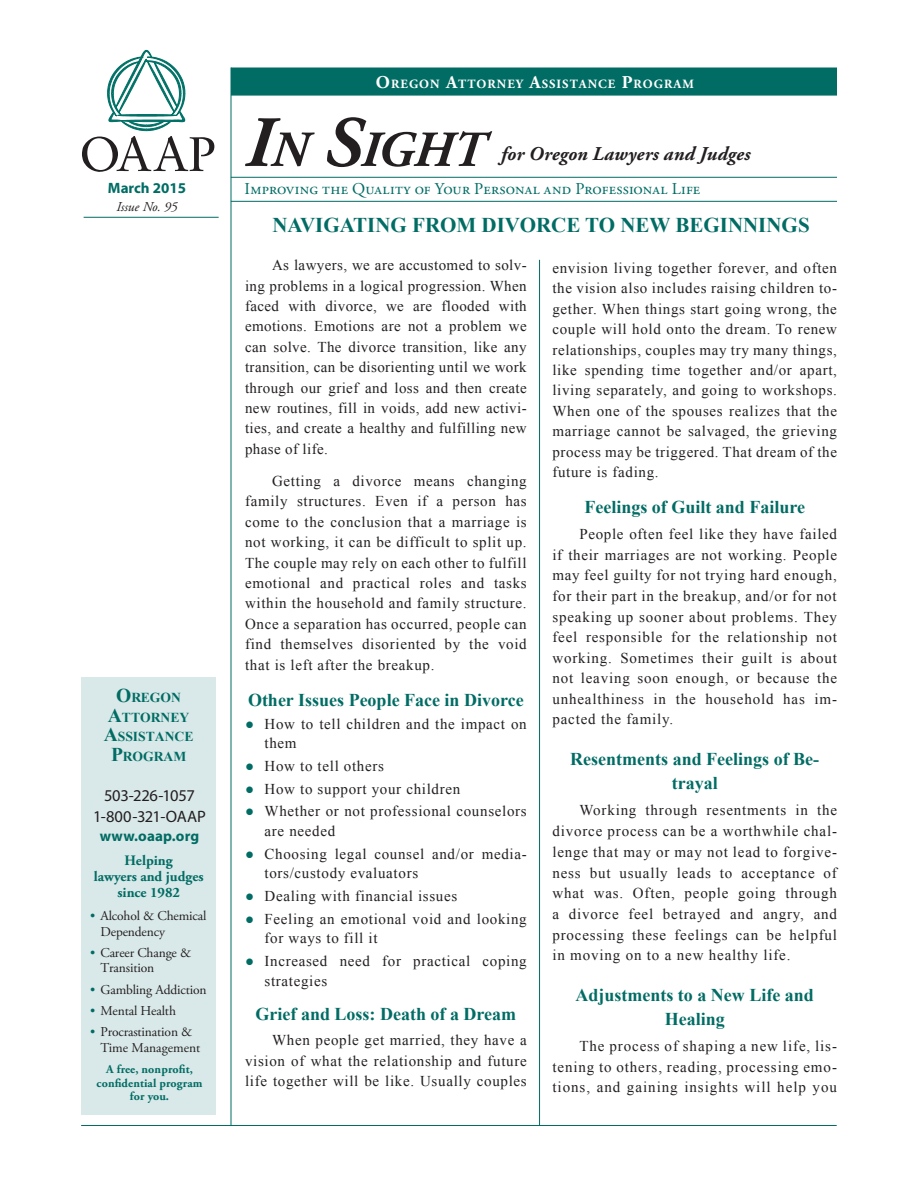
<style>
.page{position:relative;width:918px;height:1188px;background:#fff}
.page>*{position:absolute;margin:0;border:0;box-sizing:border-box;transform-origin:0 0}
.PLF_COVER_HEAD{font:italic 700 50.4px "Adobe Garamond Pro";color:#231f20}
.Story_Head_CAPS{font:700 21px "Times New Roman";color:#006c64}
.t1{font:italic 700 19.5px "Adobe Garamond Pro";letter-spacing:.01em;color:#231f20}
.Story_subhead_Green{font:700 18px/24px "Times New Roman";color:#006c64;text-align:center}
.t2{font:16.5px "Adobe Garamond Pro";letter-spacing:.015em;color:#006c64}
.BOX_headline{font:16.5px/21px "Myriad Pro";letter-spacing:-.015em;color:#231f20;text-align:center}
.Body_Text{font:15px/20.4px "Times New Roman";letter-spacing:.045em;color:#231f20;text-align:justify}
.Body_Text_Indent{font:15px/19.5px "Times New Roman";letter-spacing:.045em;color:#231f20}
.BOX_headline-2{font:700 15px "Myriad Pro";letter-spacing:.005em;color:#006c64}
.DATE{font:700 15px "Myriad Pro";color:#006c64}
.Story_subhead_Green-2{font:700 14.4px/15.9px "Adobe Garamond Pro";color:#006c64;text-align:center}
.MAST_caps_green{font:700 13.65px/19.5px "Times New Roman";color:#006c64;text-align:center}
.Mast_Bullet{font:13.5px/15.8px "Adobe Garamond Pro";letter-spacing:-.01em;color:#231f20}
.TOC_Issue_No{font:italic 13.5px "Adobe Garamond Pro";color:#231f20}
.t3{font:700 12.6px "Adobe Garamond Pro";letter-spacing:.08em;color:#fff}
.Story_subhead_Green-3{font:700 12px/13.5px "Adobe Garamond Pro";letter-spacing:.01em;color:#006c64;text-align:center}
.s1{font-size:18px}
.s2{font-size:72px}
.s3{font-size:19.5px}
.s4{color:#006c64}
</style>
<div class="page">
<div style="left:231px;top:68px;width:606px;height:28px;background:#006c64;border:2px solid #006c64"></div>
<hr style="left:231px;top:177px;width:606px;height:1px;background:#006c64">
<hr style="left:231px;top:201px;width:606px;height:1px;background:#006c64">
<hr style="left:84px;top:217px;width:135px;height:1px;background:#006c64">
<hr style="left:231px;top:68px;width:1px;height:1058px;background:#006c64">
<hr style="left:81px;top:1125px;width:756px;height:1px;background:#006c64">
<div style="left:81px;top:677px;width:135px;height:438px;background:#d9e8e8"></div>
<svg style="left:82px;top:50px;width:132px;height:122px"></svg>
<hr style="left:539px;top:260px;width:1px;height:865px;background:#006c64">
<p class="t3" style="left:376px;top:77px;width:319px"><span class="s1">O</span>REGON <span class="s1">A</span>TTORNEY <span class="s1">A</span>SSISTANCE <span class="s1">P</span>ROGRAM</p>
<p class="PLF_COVER_HEAD" style="left:245px;top:121px;width:241px"><span class="s2">I</span>n <span class="s2">S</span>ight</p>
<p class="t1" style="left:501px;top:143px;width:251px">for Oregon Lawyers and Judges</p>
<p class="DATE" style="left:108px;top:178px;width:80px">March 2015</p>
<p class="t2" style="left:245px;top:179px;width:457px">Improving the Quality of Your Personal and Professional Life</p>
<p class="TOC_Issue_No" style="left:116px;top:199px;width:63px">Issue No. 95</p>
<p class="MAST_caps_green" style="left:104px;top:688px;width:91px"><span class="s3">O</span>REGON<br><span class="s3">A</span>TTORNEY<br><span class="s3">A</span>SSISTANCE<br><span class="s3">P</span>ROGRAM</p>
<p class="BOX_headline" style="left:93px;top:784px;width:114px">503-226-1057<br>1-800-321-OAAP</p>
<p class="BOX_headline-2" style="left:100px;top:826px;width:101px">www.oaap.org</p>
<p class="Story_subhead_Green-2" style="left:94px;top:853px;width:111px">Helping<br>lawyers and judges since 1982</p>
<p class="Mast_Bullet" style="left:100px;top:908px;width:108px;text-indent:-10px"><span class="s4">•</span> Alcohol &amp; Chemical<br>Dependency</p>
<p class="Mast_Bullet" style="left:100px;top:945px;width:92px;text-indent:-10px"><span class="s4">•</span> Career Change &amp;<br>Transition</p>
<p class="Mast_Bullet" style="left:90px;top:982px;width:118px"><span class="s4">•</span> Gambling Addiction</p>
<p class="Mast_Bullet" style="left:90px;top:1003px;width:87px"><span class="s4">•</span> Mental Health</p>
<p class="Mast_Bullet" style="left:100px;top:1024px;width:101px;text-indent:-10px"><span class="s4">•</span> Procrastination &amp;<br>Time Management</p>
<p class="Story_subhead_Green-3" style="left:97px;top:1063px;width:107px">A free, nonprofit, confidential program for you.</p>
<p class="Story_Head_CAPS" style="left:272px;top:210px;width:539px">NAVIGATING FROM DIVORCE TO NEW BEGINNINGS</p>
<p class="Body_Text" style="left:245px;top:255px;width:283px;text-indent:27px">As lawyers, we are accustomed to solv&shy;ing problems in a logical progression. When faced with divorce, we are flooded with emotions. Emotions are not a problem we can solve. The divorce transition, like any transition, can be disorienting until we work through our grief and loss and then create new routines, fill in voids, add new activi&shy;ties, and create a healthy and fulfilling new phase of life.</p>
<p class="Body_Text" style="left:245px;top:470px;width:283px;text-indent:27px">Getting a divorce means changing family structures. Even if a person has come to the conclusion that a marriage is not working, it can be difficult to split up.<br>The couple may rely on each other to fulfill emotional and practical roles and tasks within the household and family structure.<br>Once a separation has occurred, people can find themselves disoriented by the void that is left after the breakup.</p>
<p class="Story_subhead_Green" style="left:248px;top:687px;width:277px">Other Issues People Face in Divorce</p>
<p class="Body_Text_Indent" style="left:265px;top:714px;width:264px;text-indent:-20px"><span class="s4">●</span> How to tell children and the impact on them</p>
<p class="Body_Text_Indent" style="left:245px;top:756px;width:140px"><span class="s4">●</span> How to tell others</p>
<p class="Body_Text_Indent" style="left:245px;top:779px;width:217px"><span class="s4">●</span> How to support your children</p>
<p class="Body_Text_Indent" style="left:265px;top:801px;width:264px;text-indent:-20px"><span class="s4">●</span> Whether or not professional counselors are needed</p>
<p class="Body_Text_Indent" style="left:265px;top:844px;width:264px;text-indent:-20px"><span class="s4">●</span> Choosing legal counsel and/or media&shy;tors/custody evaluators</p>
<p class="Body_Text_Indent" style="left:245px;top:886px;width:214px"><span class="s4">●</span> Dealing with financial issues</p>
<p class="Body_Text_Indent" style="left:265px;top:909px;width:264px;text-indent:-20px"><span class="s4">●</span> Feeling an emotional void and looking for ways to fill it</p>
<p class="Body_Text_Indent" style="left:265px;top:950px;width:264px;line-height:20.5px;text-indent:-20px"><span class="s4">●</span> Increased need for practical coping strategies</p>
<p class="Story_subhead_Green" style="left:256px;top:1001px;width:262px">Grief and Loss: Death of a Dream</p>
<p class="Body_Text" style="left:245px;top:1030px;width:283px;text-indent:27px">When people get married, they have a vision of what the relationship and future life together will be like. Usually couples</p>
<p class="Body_Text" style="left:552px;top:258px;width:286px">envision living together forever, and often the vision also includes raising children to&shy;gether. When things start going wrong, the couple will hold onto the dream. To renew relationships, couples may try many things, like spending time together and/or apart, living separately, and going to workshops.<br>When one of the spouses realizes that the marriage cannot be salvaged, the grieving process may be triggered. That dream of the future is fading.</p>
<p class="Story_subhead_Green" style="left:584px;top:495px;width:222px">Feelings of Guilt and Failure</p>
<p class="Body_Text" style="left:552px;top:524px;width:286px;text-indent:27px">People often feel like they have failed if their marriages are not working. People may feel guilty for not trying hard enough, for their part in the breakup, and/or for not speaking up sooner about problems. They feel responsible for the relationship not working. Sometimes their guilt is about not leaving soon enough, or because the unhealthiness in the household has im&shy;pacted the family.</p>
<p class="Story_subhead_Green" style="left:570px;top:747px;width:250px">Resentments and Feelings of Be&shy;trayal</p>
<p class="Body_Text" style="left:552px;top:800px;width:286px;text-indent:27px">Working through resentments in the divorce process can be a worthwhile chal&shy;lenge that may or may not lead to forgive&shy;ness but usually leads to acceptance of what was. Often, people going through a divorce feel betrayed and angry, and processing these feelings can be helpful in moving on to a new healthy life.</p>
<p class="Story_subhead_Green" style="left:575px;top:983px;width:240px">Adjustments to a New Life and<br>Healing</p>
<p class="Body_Text" style="left:552px;top:1035px;width:286px;line-height:20.9px;text-indent:27px">The process of shaping a new life, lis&shy;tening to others, reading, processing emo&shy;tions, and gaining insights will help you</p>
</div>
